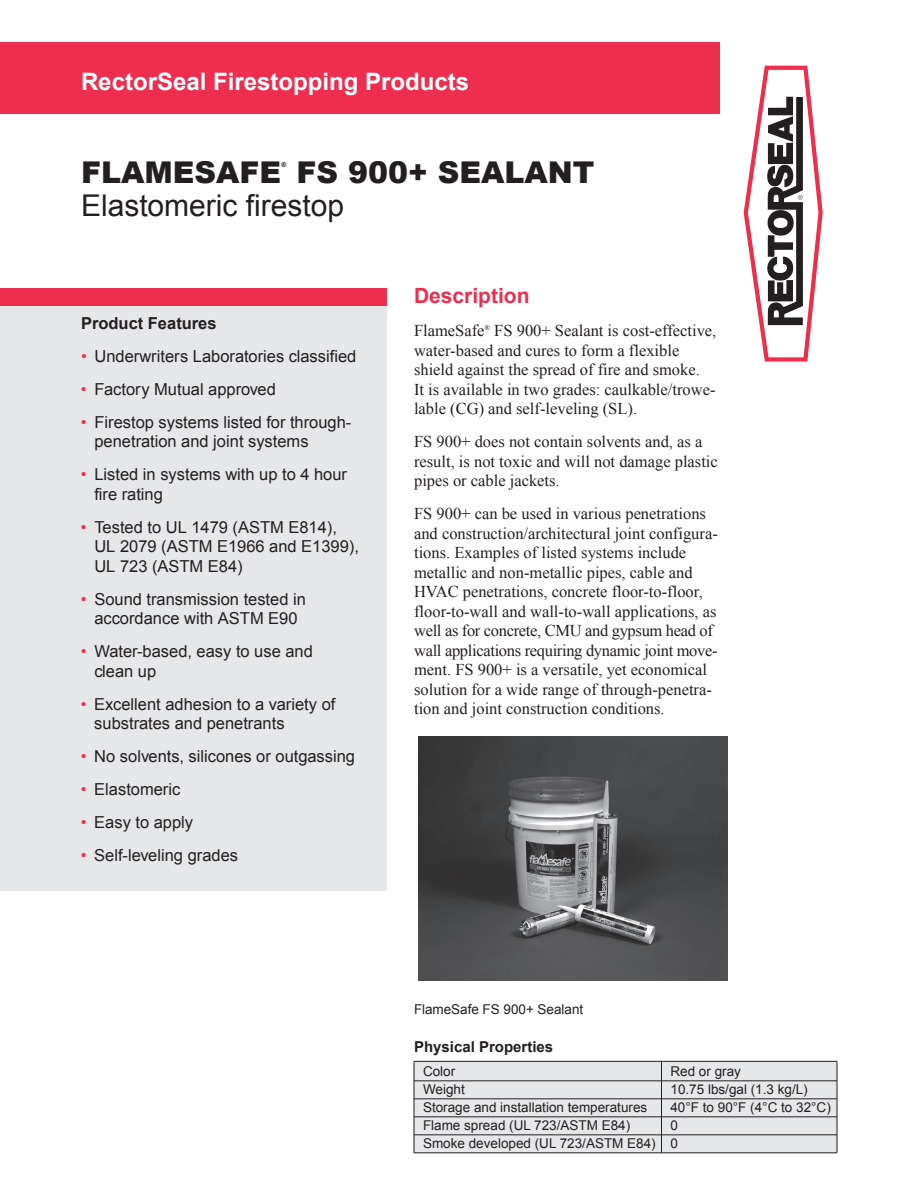
<style>
.page{position:relative;width:918px;height:1188px;background:#fff}
.page>*{position:absolute;margin:0;border:0;box-sizing:border-box;transform-origin:0 0}
.t1{font:900 30px "Arial";color:#231f20}
.t2{font:30px "Arial";color:#231f20}
.t3{font:700 24px "Arial";color:#fff}
.t4{font:700 21px "Arial";color:#ee2e4e}
.t5{font:16.5px/19.5px "Times New Roman";color:#231f20}
.t6{font:16.5px/19.5px "Arial";color:#231f20}
.t7{font:700 16.5px "Arial";color:#231f20}
.t8{font:700 15px "Arial";color:#231f20}
.t9{font:13.5px/18px "Arial";color:#231f20;text-align:right}
.t10{font:7.35px "Times New Roman";color:#231f20}
.t11{font:900 6.75px "Arial";color:#231f20}
.s1{color:#ee2e4e}
</style>
<div class="page">
<div style="left:0;top:42px;width:720px;height:72px;background:#ee2e4e"></div>
<div style="left:0;top:288px;width:387px;height:18px;background:#ee2e4e"></div>
<div style="left:0;top:306px;width:387px;height:585px;background:#e6e7e9"></div>
<div style="left:414px;top:1061px;width:423px;height:92px;background:#e6e7e9"></div>
<hr style="left:414px;top:1061px;width:1px;height:92px;background:#231f20">
<hr style="left:661px;top:1061px;width:1px;height:92px;background:#231f20">
<hr style="left:837px;top:1061px;width:1px;height:92px;background:#231f20">
<hr style="left:414px;top:1061px;width:423px;height:1px;background:#231f20">
<hr style="left:414px;top:1080px;width:423px;height:1px;background:#231f20">
<hr style="left:414px;top:1098px;width:423px;height:1px;background:#231f20">
<hr style="left:414px;top:1116px;width:423px;height:1px;background:#231f20">
<hr style="left:414px;top:1134px;width:423px;height:1px;background:#231f20">
<hr style="left:414px;top:1152px;width:423px;height:1px;background:#231f20">
<svg style="left:744px;top:66px;width:79px;height:296px"></svg>
<img style="left:418px;top:737px;width:310px;height:243px">
<h2 class="t3" style="left:81px;top:66px;width:390px">RectorSeal Firestopping Products</h2>
<h1 class="t1" style="left:81px;top:151px;width:202px">FLAMESAFE</h1>
<p class="t11" style="left:281px;top:160px;width:7px">®</p>
<h1 class="t1" style="left:296px;top:151px;width:300px">FS 900+ SEALANT</h1>
<h1 class="t2" style="left:81px;top:186px;width:265px">Elastomeric firestop</h1>
<p class="t7" style="left:81px;top:312px;width:137px">Product Features</p>
<p class="t6" style="left:81px;top:346px;width:277px"><span class="s1">•</span> Underwriters Laboratories classified</p>
<p class="t6" style="left:81px;top:379px;width:196px"><span class="s1">•</span> Factory Mutual approved</p>
<p class="t6" style="left:94px;top:412px;width:258px;text-indent:-13px"><span class="s1">•</span> Firestop systems listed for through&shy;penetration and joint systems</p>
<p class="t6" style="left:94px;top:465px;width:254px;text-indent:-13px"><span class="s1">•</span> Listed in systems with up to 4 hour fire rating</p>
<p class="t6" style="left:94px;top:517px;width:266px;text-indent:-13px"><span class="s1">•</span> Tested to UL 1479 (ASTM E814),<br>UL 2079 (ASTM E1966 and E1399),<br>UL 723 (ASTM E84)</p>
<p class="t6" style="left:81px;top:589px;width:227px;text-align:center"><span class="s1">•</span> Sound transmission tested in accordance with ASTM E90</p>
<p class="t6" style="left:94px;top:642px;width:220px;text-indent:-13px"><span class="s1">•</span> Water-based, easy to use and clean up</p>
<p class="t6" style="left:94px;top:694px;width:243px;text-indent:-13px"><span class="s1">•</span> Excellent adhesion to a variety of substrates and penetrants</p>
<p class="t6" style="left:81px;top:747px;width:276px"><span class="s1">•</span> No solvents, silicones or outgassing</p>
<p class="t6" style="left:81px;top:780px;width:101px"><span class="s1">•</span> Elastomeric</p>
<p class="t6" style="left:81px;top:813px;width:114px"><span class="s1">•</span> Easy to apply</p>
<p class="t6" style="left:81px;top:846px;width:159px"><span class="s1">•</span> Self-leveling grades</p>
<p class="t4" style="left:414px;top:282px;width:117px">Description</p>
<p class="t5" style="left:414px;top:321px;width:72px">FlameSafe</p>
<p class="t10" style="left:485px;top:323px;width:7px">®</p>
<p class="t5" style="left:414px;top:321px;width:304px;text-indent:80px">FS 900+ Sealant is cost-effective, water-based and cures to form a flexible shield against the spread of fire and smoke.<br>It is available in two grades: caulkable/trowe&shy;lable (CG) and self-leveling (SL).</p>
<p class="t5" style="left:414px;top:432px;width:305px">FS 900+ does not contain solvents and, as a result, is not toxic and will not damage plastic pipes or cable jackets.</p>
<p class="t5" style="left:414px;top:504px;width:305px">FS 900+ can be used in various penetrations and construction/architectural joint configura&shy;tions. Examples of listed systems include metallic and non-metallic pipes, cable and HVAC penetrations, concrete floor-to-floor, floor-to-wall and wall-to-wall applications, as well as for concrete, CMU and gypsum head of wall applications requiring dynamic joint move&shy;ment. FS 900+ is a versatile, yet economical solution for a wide range of through-penetra&shy;tion and joint construction conditions.</p>
<p class="t9" style="left:414px;top:1000px;width:171px">FlameSafe FS 900+ Sealant</p>
<p class="t8" style="left:414px;top:1037px;width:141px">Physical Properties</p>
<p class="t9" style="left:423px;top:1062px;width:34px">Color</p>
<p class="t9" style="left:670px;top:1062px;width:72px">Red or gray</p>
<p class="t9" style="left:423px;top:1080px;width:43px">Weight</p>
<p class="t9" style="left:670px;top:1080px;width:139px">10.75 lbs/gal (1.3 kg/L)</p>
<p class="t9" style="left:423px;top:1098px;width:226px">Storage and installation temperatures</p>
<p class="t9" style="left:670px;top:1098px;width:162px">40°F to 90°F (4°C to 32°C)</p>
<p class="t9" style="left:423px;top:1116px;width:209px">Flame spread (UL 723/ASTM E84)</p>
<p class="t9" style="left:423px;top:1116px;width:256px">0<br>Smoke developed (UL 723/ASTM E84) 0</p>
</div>
